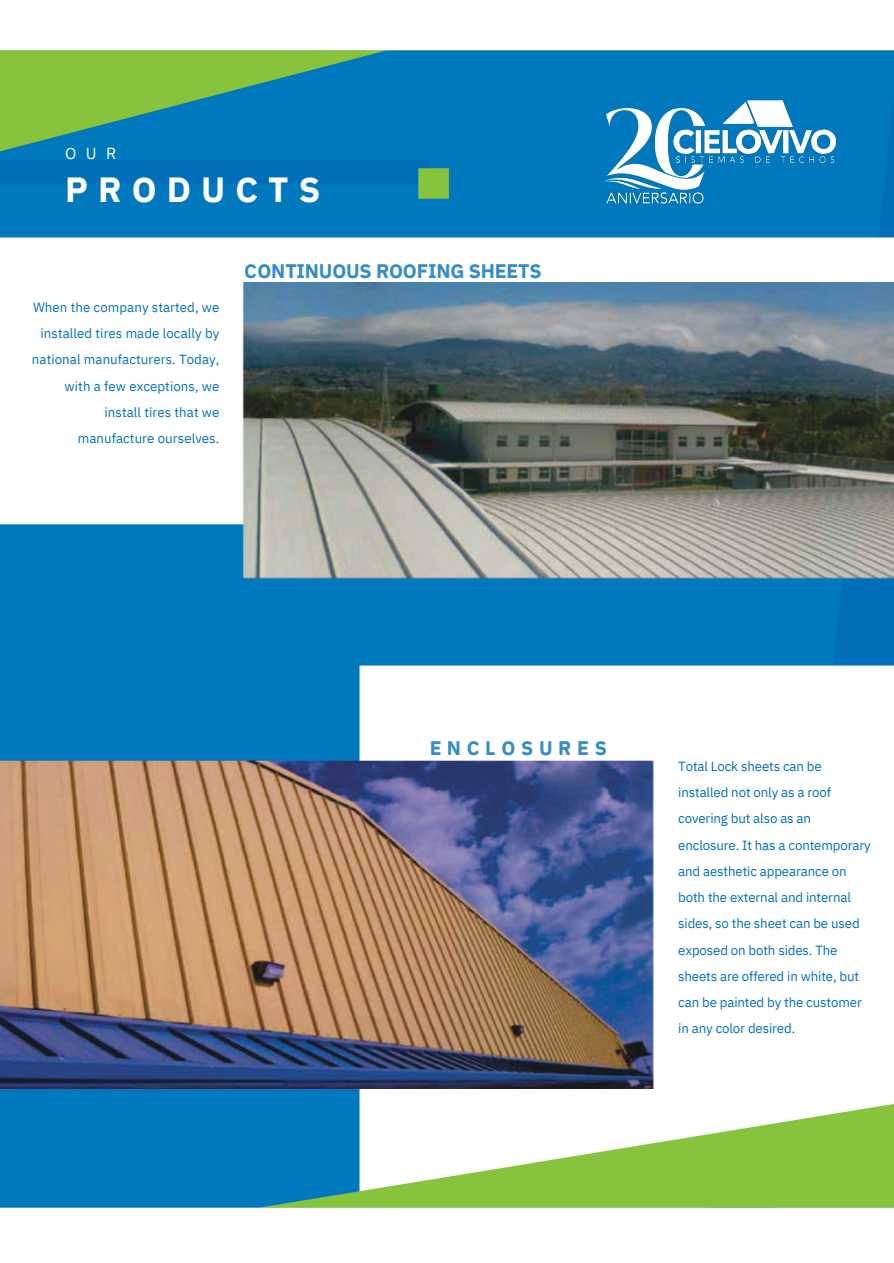
<style>
.page{position:relative;width:894px;height:1263px;background:#fff}
.page>*{position:absolute;margin:0;border:0;box-sizing:border-box;transform-origin:0 0}
.t1{font:700 34.95px "IBM Plex Sans";letter-spacing:.29em;color:#fff}
.t2{font:700 19.65px "IBM Plex Sans";letter-spacing:-.01em;color:#0070b9}
.t3{font:700 19.65px "IBM Plex Sans";letter-spacing:.29em;color:#0070b9}
.t4{font:15.9px "IBM Plex Sans";color:#fff}
.t5{font:13.2px/26.2px "IBM Plex Sans";letter-spacing:-.01em;color:#0070b9;text-align:right}
</style>
<div class="page">
<img style="left:0;top:51px;width:893px;height:1156px">
<img style="left:0;top:283px;width:893px;height:805px">
<img style="left:596px;top:93px;width:247px;height:117px">
<p class="t4" style="left:65px;top:143px;width:53px">OUR</p>
<p class="t1" style="left:65px;top:166px;width:257px">PRODUCTS</p>
<p class="t5" style="left:32px;top:294px;width:189px">When the company started, we installed tires made locally by national manufacturers. Today, with a few exceptions, we install tires that we manufacture ourselves.</p>
<h2 class="t2" style="left:245px;top:258px;width:298px">CONTINUOUS ROOFING SHEETS</h2>
<h2 class="t3" style="left:429px;top:735px;width:179px">ENCLOSURES</h2>
<p class="t5" style="left:678px;top:753px;width:194px;text-align:left">Total Lock sheets can be installed not only as a roof covering but also as an enclosure. It has a contemporary and aesthetic appearance on both the external and internal sides, so the sheet can be used exposed on both sides. The sheets are offered in white, but can be painted by the customer in any color desired.</p>
</div>
